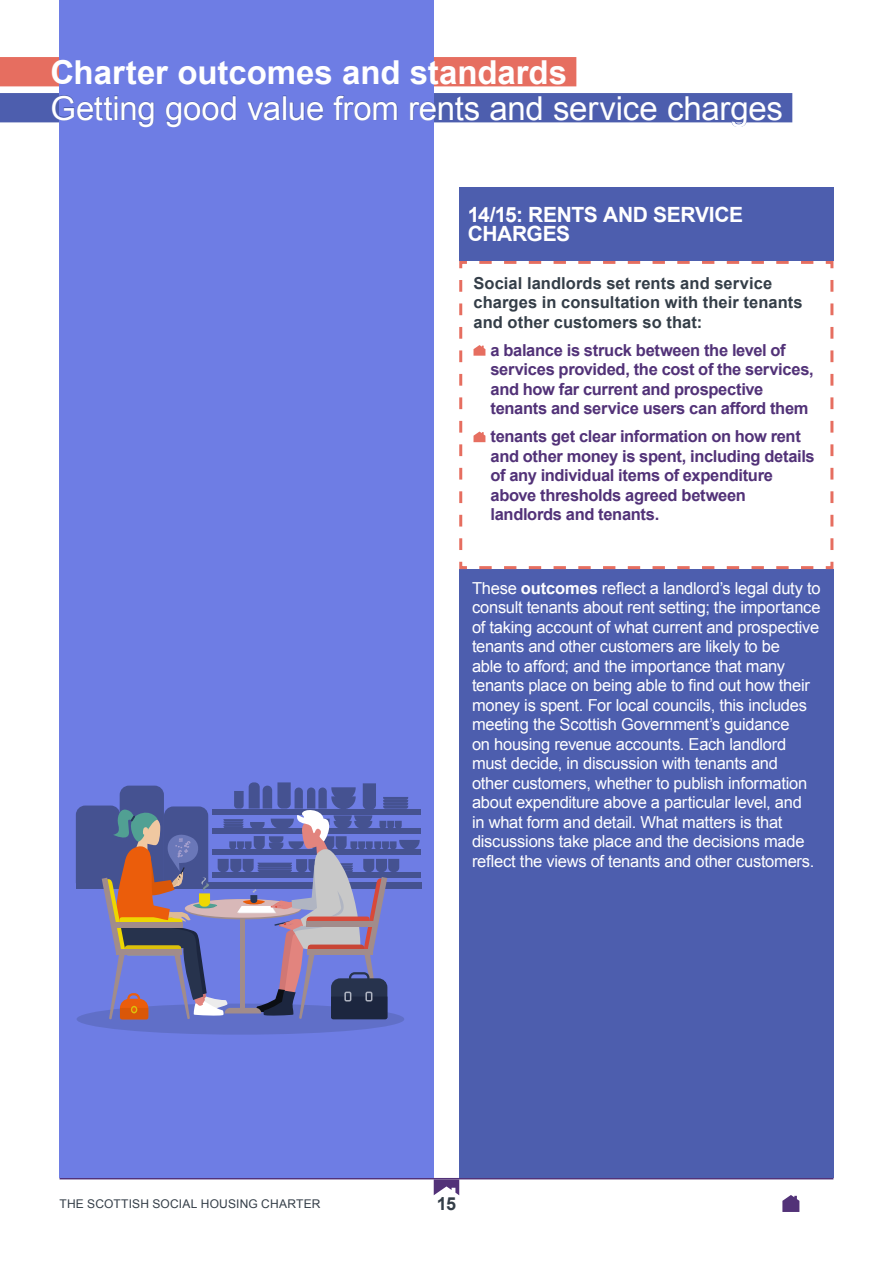
<style>
.page{position:relative;width:893px;height:1263px;background:#fff}
.page>*{position:absolute;margin:0;border:0;box-sizing:border-box;transform-origin:0 0}
.t1{font:33px/36px "Arial";letter-spacing:-.005em;color:#fff}
.t2{font:700 21px/19.5px "Arial";letter-spacing:-.015em;color:#fff}
.t3{font:700 18px "Arial";color:#343e48}
.t4{font:16.5px/19.5px "Arial";letter-spacing:-.015em;color:#fff}
.t5{font:700 16.5px/19.5px "Arial";letter-spacing:-.02em;color:#523278}
.t6{font:700 16.5px/19.5px "Arial";letter-spacing:.005em;color:#343e48}
.t7{font:12px "Arial";letter-spacing:.015em;color:#343e48}
.s1{font-weight:700}
</style>
<div class="page">
<svg style="left:434px;top:1179px;width:25px;height:16px"></svg>
<svg style="left:782px;top:1195px;width:17px;height:17px"></svg>
<hr style="left:60px;top:1178px;width:773px;height:1px;background:#523278">
<div style="left:459px;top:569px;width:374px;height:609px;background:#4d5eae"></div>
<div style="left:0;top:57px;width:576px;height:29px;background:#e66e60"></div>
<div style="left:0;top:93px;width:792px;height:29px;background:#4d5eae"></div>
<svg style="left:459px;top:259px;width:375px;height:312px"></svg>
<div style="left:459px;top:187px;width:374px;height:74px;background:#4d5eae"></div>
<div style="left:60px;top:0;width:374px;height:1178px;background:#6e7de4"></div>
<div style="left:77px;top:1003px;width:327px;height:32px;background:#606fc8;border-radius:50%"></div>
<div style="left:212px;top:828px;width:209px;height:6px;background:#455291"></div>
<div style="left:212px;top:849px;width:209px;height:6px;background:#455291"></div>
<div style="left:212px;top:872px;width:209px;height:6px;background:#455291"></div>
<svg style="left:76px;top:782px;width:344px;height:237px"></svg>
<svg style="left:473px;top:345px;width:12px;height:11px"></svg>
<svg style="left:473px;top:432px;width:12px;height:10px"></svg>
<p class="t1" style="left:50px;top:54px;width:734px"><span class="s1">Charter outcomes and standards<br></span>Getting good value from rents and service charges</p>
<p class="t2" style="left:468px;top:205px;width:277px">14/15: RENTS AND SERVICE<br>CHARGES</p>
<p class="t6" style="left:473px;top:274px;width:331px">Social landlords set rents and service charges in consultation with their tenants and other customers so that:</p>
<p class="t5" style="left:490px;top:341px;width:325px">a balance is struck between the level of services provided, the cost of the services, and how far current and prospective tenants and service users can afford them</p>
<p class="t5" style="left:490px;top:427px;width:326px">tenants get clear information on how rent and other money is spent, including details of any individual items of expenditure above thresholds agreed between landlords and tenants.</p>
<p class="t4" style="left:472px;top:578px;width:350px">These <span class="s1">outcomes</span> reflect a landlord’s legal duty to consult tenants about rent setting; the importance of taking account of what current and prospective tenants and other customers are likely to be<br>able to afford; and the importance that many</p>
<p class="t4" style="left:472px;top:676px;width:339px">tenants place on being able to find out how their</p>
<p class="t4" style="left:472px;top:695px;width:337px">money is spent. For local councils, this includes meeting the Scottish Government’s guidance on housing revenue accounts. Each landlord must decide, in discussion with tenants and other customers, whether to publish information about expenditure above a particular level, and in what form and detail. What matters is that discussions take place and the decisions made</p>
<p class="t4" style="left:472px;top:852px;width:344px">reflect the views of tenants and other customers.</p>
<p class="t7" style="left:60px;top:1196px;width:262px">THE SCOTTISH SOCIAL HOUSING CHARTER</p>
<p class="t3" style="left:437px;top:1192px;width:21px">15</p>
</div>
